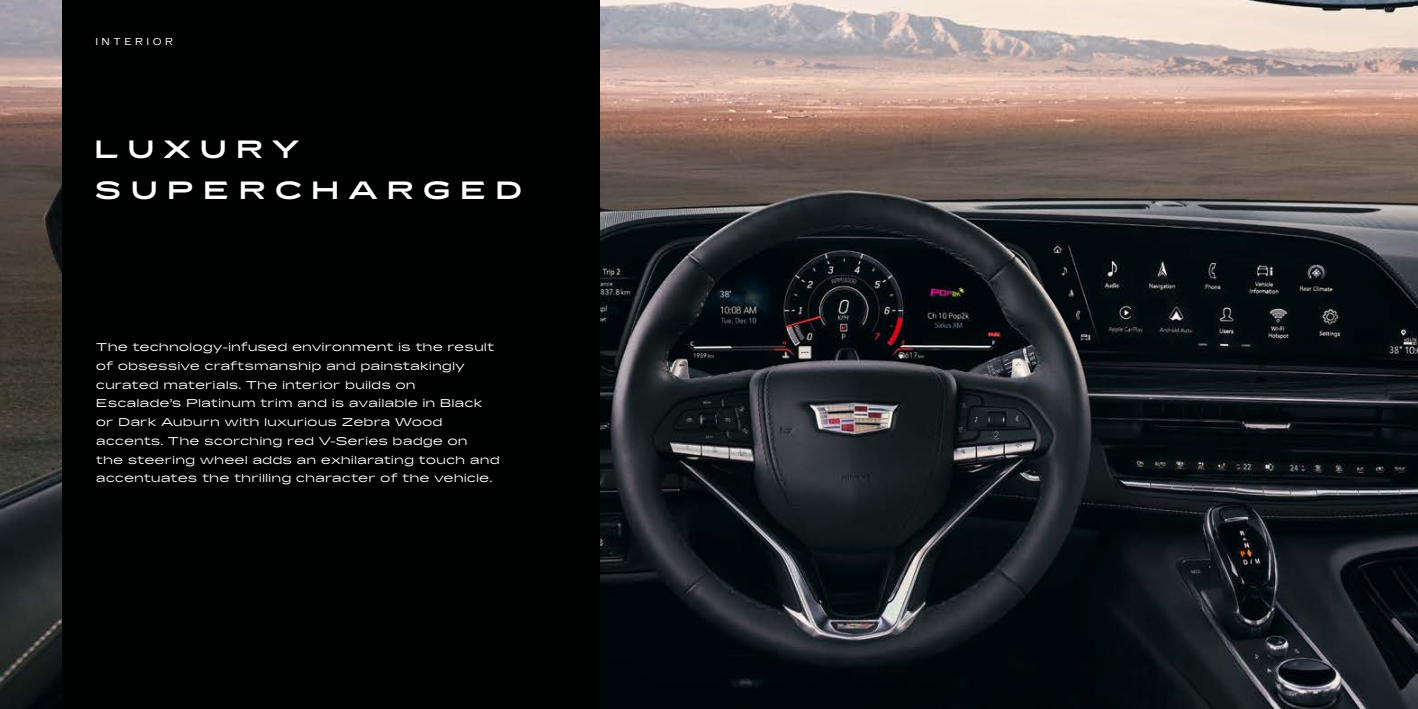
<style>
.page{position:relative;width:1418px;height:709px;background:#fff}
.page>*{position:absolute;margin:0;border:0;box-sizing:border-box;transform-origin:0 0}
.t1{font:700 expanded 25px/41.2px "Cadillac Gothic";letter-spacing:.35em;color:#fff}
.t2{font:expanded 11.25px/18.8px "Cadillac Gothic";color:#fff}
.t3{font:10px "Cadillac Gothic";letter-spacing:.35em;color:#fff}
</style>
<div class="page">
<img style="left:0;top:0;width:1417px;height:709px">
<div style="left:62px;top:0;width:538px;height:709px;background:#000101"></div>
<p class="t3" style="left:95px;top:36px;width:79px">INTERIOR</p>
<h1 class="t1" style="left:94px;top:129px;width:430px">LUXURY<br>SUPERCHARGED</h1>
<p class="t2" style="left:96px;top:338px;width:405px">The technology-infused environment is the result of obsessive craftsmanship and painstakingly curated materials. The interior builds on Escalade’s Platinum trim and is available in Black or Dark Auburn with luxurious Zebra Wood accents. The scorching red V-Series badge on<br>the steering wheel adds an exhilarating touch and accentuates the thrilling character of the vehicle.</p>
</div>
